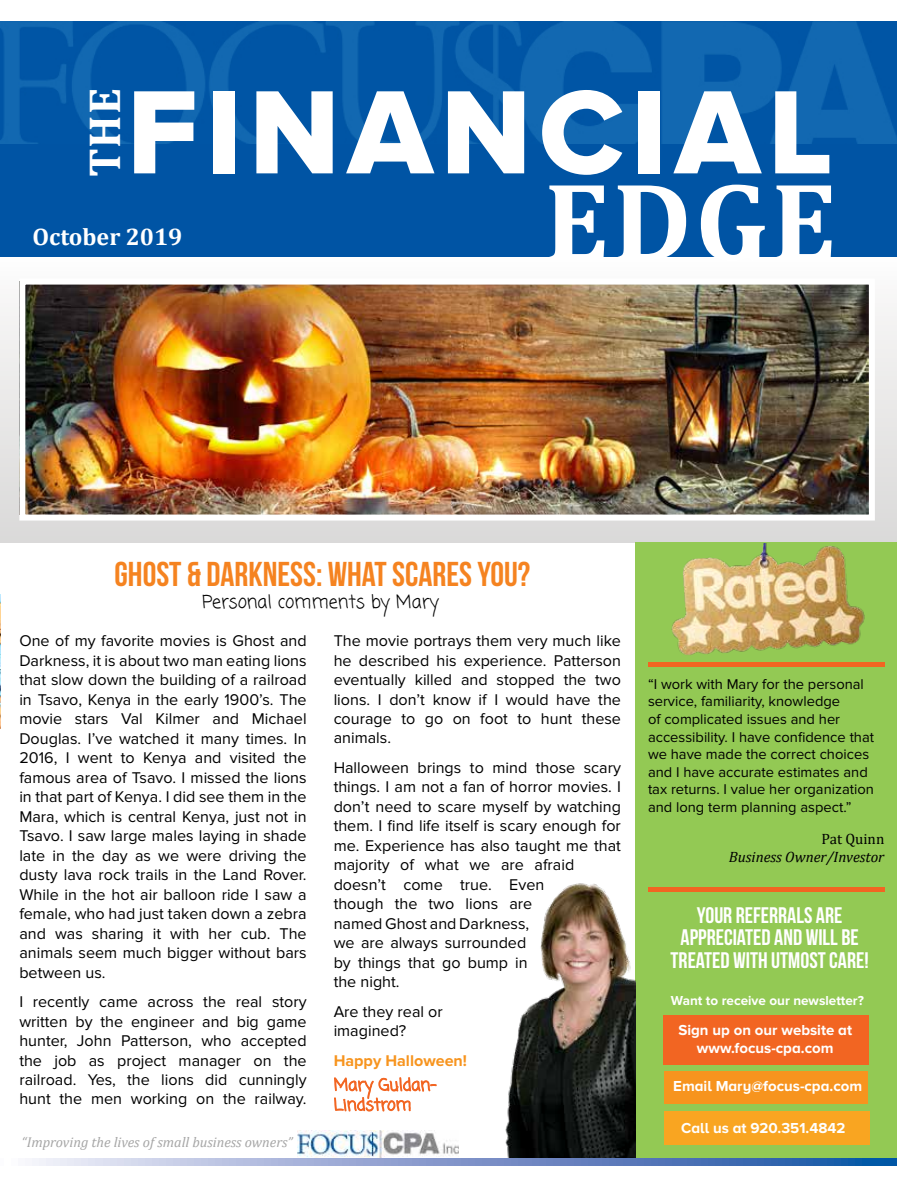
<style>
.page{position:relative;width:918px;height:1188px;background:#fff}
.page>*{position:absolute;margin:0;border:0;box-sizing:border-box;transform-origin:0 0}
.t1{font:123px "Proxima Nova Extrabld";letter-spacing:.06em;color:#fff}
.t2{font:700 112.5px "Cambria";color:#fff}
.t3{font:700 45px "Cambria";color:#fff}
.t4{font:34.5px "Bebas Neue";color:#f58320}
.t5{font:700 24px "Cambria";color:#fff}
.t6{font:22.5px/22.5px "Bebas Neue";color:#fff;text-align:center}
.t7{font:18px "Coming Soon";color:#000}
.t8{font:16.5px/19.8px "Coming Soon";color:#f26522}
.t9{font:16.2px/19.5px "Proxima Nova";color:#000;text-align:justify}
.t10{font:700 16.2px "Proxima Nova";color:#f7941e}
.t11{font:700 15px/18px "Proxima Nova A";color:#fff;text-align:center}
.t12{font:italic 15px "Cambria";color:#000}
.t13{font:15px "Cambria";color:#000}
.t14{font:14.7px/17.7px "Proxima Nova";color:#000}
.t15{font:italic 14.25px "Cambria";color:#a6a6a6}
.t16{font:700 13.5px "Proxima Nova";color:#fff}
</style>
<div class="page">
<img style="left:0;top:594px;width:1px;height:134px">
<div style="left:0;top:22px;width:896px;height:235px;background:#0054a4"></div>
<img style="left:1px;top:22px;width:895px;height:121px">
<div style="left:0;top:257px;width:896px;height:285px;background:linear-gradient(to bottom,#fcfbfb,#d9d8d8)"></div>
<div style="left:635px;top:542px;width:261px;height:624px;background:#93c954"></div>
<img style="left:297px;top:1131px;width:162px;height:27px">
<img style="left:504px;top:883px;width:132px;height:276px">
<img style="left:671px;top:543px;width:194px;height:112px">
<svg style="left:334px;top:1077px;width:103px;height:35px"></svg>
<hr style="left:648px;top:662px;width:236px;height:4px;background:#f26522">
<img style="left:26px;top:286px;width:842px;height:228px">
<hr style="left:648px;top:887px;width:236px;height:4px;background:#f26522">
<div style="left:664px;top:1111px;width:205px;height:34px;background:#f9a521"></div>
<div style="left:664px;top:1072px;width:204px;height:32px;background:#f7941e"></div>
<div style="left:663px;top:1015px;width:205px;height:50px;background:#f26522"></div>
<svg style="left:32px;top:1159px;width:864px;height:7px;background:#7f98ca"></svg>
<div style="left:19px;top:279px;width:856px;height:242px;border:6px solid #fff"></div>
<h3 class="t3" style="left:73px;top:177px;width:91px;rotate:-90deg">THE</h3>
<h1 class="t1" style="left:127px;top:62px;width:708px">FINANCIAL</h1>
<h2 class="t2" style="left:544px;top:143px;width:294px">EDGE</h2>
<h3 class="t5" style="left:32px;top:220px;width:152px">October 2019</h3>
<h3 class="t4" style="left:115px;top:555px;width:417px">GHOST &amp; DARKNESS: WHAT SCARES YOU?</h3>
<p class="t7" style="left:202px;top:589px;width:238px">Personal comments by Mary</p>
<p class="t9" style="left:19px;top:631px;width:289px">One of my favorite movies is Ghost and Darkness, it is about two man eating lions that slow down the building of a railroad in Tsavo, Kenya in the early 1900’s. The movie stars Val Kilmer and Michael Douglas. I’ve watched it many times. In 2016, I went to Kenya and visited the famous area of Tsavo. I missed the lions in that part of Kenya. I did see them in the Mara, which is central Kenya, just not in Tsavo. I saw large males laying in shade late in the day as we were driving the dusty lava rock trails in the Land Rover.<br>While in the hot air balloon ride I saw a female, who had just taken down a zebra and was sharing it with her cub. The animals seem much bigger without bars between us.</p>
<p class="t9" style="left:19px;top:992px;width:289px">I recently came across the real story written by the engineer and big game hunter, John Patterson, who accepted the job as project manager on the railroad. Yes, the lions did cunningly hunt the men working on the railway.</p>
<p class="t15" style="left:22px;top:1132px;width:273px">“Improving the lives of small business owners”</p>
<p class="t9" style="left:334px;top:631px;width:289px">The movie portrays them very much like he described his experience. Patterson eventually killed and stopped the two lions. I don’t know if I would have the courage to go on foot to hunt these animals.</p>
<p class="t9" style="left:334px;top:758px;width:289px;text-align:left">Halloween brings to mind those scary things. I am not a fan of horror movies. I don’t need to scare myself by watching them. I find life itself is scary enough for me. Experience has also taught me that majority of what we are afraid doesn’t come true. Even<br>though the two lions are<br>named Ghost and Darkness,<br>we are always surrounded<br>by things that go bump in<br>the night.</p>
<p class="t9" style="left:334px;top:1002px;width:111px">Are they real or imagined?</p>
<p class="t10" style="left:334px;top:1051px;width:135px">Happy Halloween!</p>
<p class="t8" style="left:334px;top:1076px;width:105px">Mary Guldan-<br>Lindstrom</p>
<p class="t14" style="left:648px;top:675px;width:228px">“I work with Mary for the personal service, familiarity, knowledge<br>of complicated issues and her accessibility. I have confidence that we have made the correct choices and I have accurate estimates and tax returns. I value her organization and long term planning aspect.”</p>
<p class="t13" style="left:821px;top:830px;width:64px">Pat Quinn</p>
<p class="t12" style="left:729px;top:846px;width:157px">Business Owner/Investor</p>
<h3 class="t6" style="left:671px;top:904px;width:200px">YOUR REFERRALS ARE<br>APPRECIATED AND WILL BE<br>TREATED WITH UTMOST CARE!</h3>
<p class="t16" style="left:671px;top:993px;width:195px">Want to receive our newsletter?</p>
<p class="t11" style="left:678px;top:1021px;width:175px">Sign up on our website at www.focus-cpa.com</p>
<p class="t11" style="left:673px;top:1077px;width:191px">Email Mary@focus-cpa.com</p>
<p class="t11" style="left:681px;top:1119px;width:166px">Call us at 920.351.4842</p>
</div>
